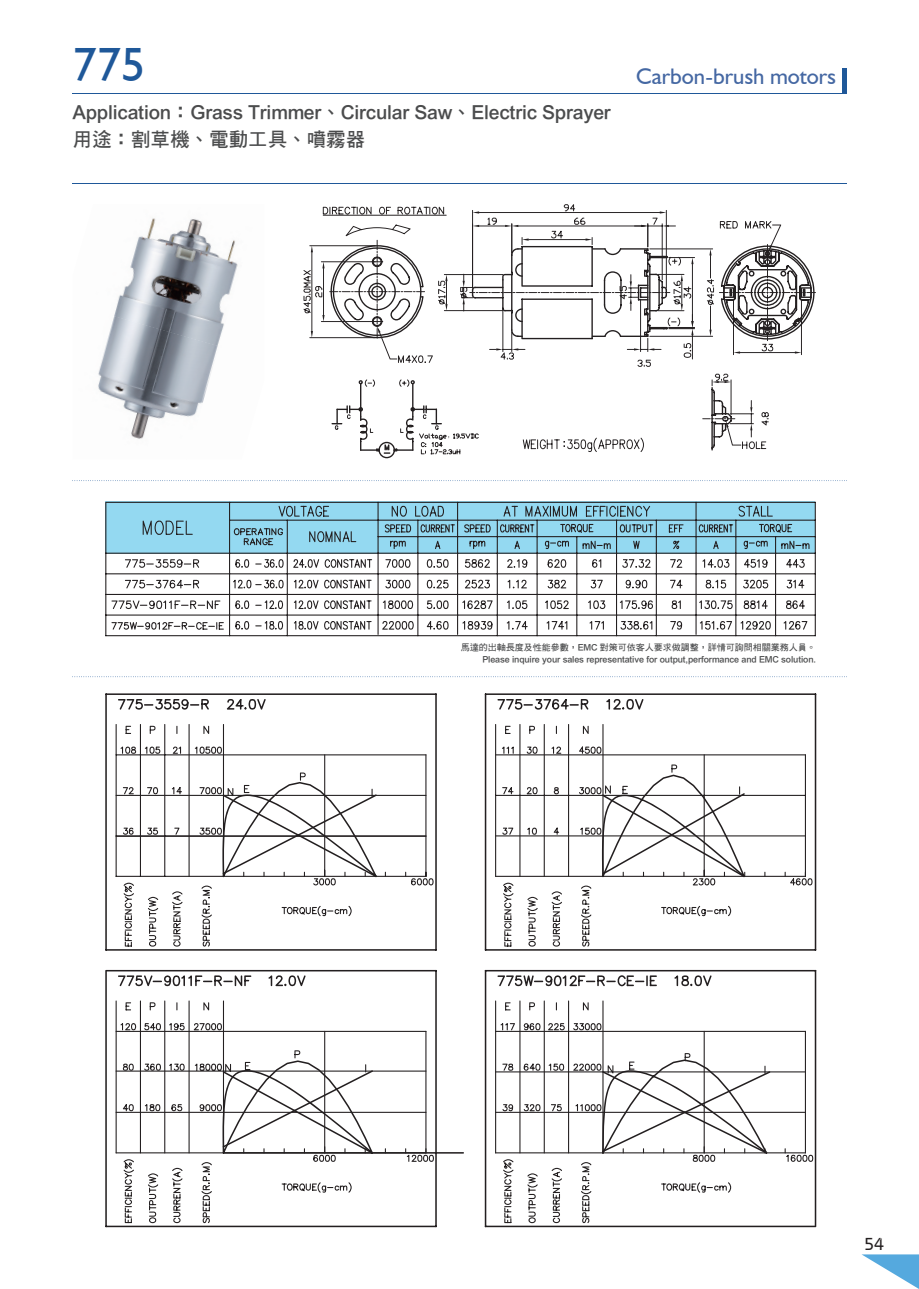
<style>
.page{position:relative;width:919px;height:1289px;background:#fff}
.page>*{position:absolute;margin:0;border:0;box-sizing:border-box;transform-origin:0 0}
.t1{font:48px "Humanist 521 BT";color:#1f5899}
.t2{font:22.5px "Humanist 521 BT";color:#4568a3}
.t3{font:19.5px/27px "DF Hei Bd HKP BF";color:#4b4c4d}
.t4{font:500 18px "Bauhaus Itc TEE";color:#231f20}
.t5{font:9px/12px "DF Hei Bd HKP BF";color:#4b4c4d;text-align:right}
</style>
<div class="page">
<hr style="left:73px;top:94px;width:773px;height:1px;background:#1f5899">
<hr style="left:73px;top:183px;width:773px;height:1px;background:#1f5899">
<hr style="left:842px;top:68px;width:4px;height:26px;background:#1f5899">
<img style="left:117px;top:218px;width:69px;height:86px">
<img style="left:186px;top:219px;width:52px;height:122px">
<img style="left:98px;top:304px;width:121px;height:135px">
<svg style="left:72px;top:480px;width:775px;height:1px"></svg>
<svg style="left:72px;top:676px;width:775px;height:1px"></svg>
<svg style="left:303px;top:204px;width:512px;height:254px"></svg>
<svg style="left:105px;top:502px;width:710px;height:134px"></svg>
<svg style="left:244px;top:621px;width:39px;height:8px"></svg>
<svg style="left:118px;top:699px;width:148px;height:10px"></svg>
<svg style="left:116px;top:724px;width:60px;height:222px"></svg>
<svg style="left:116px;top:746px;width:60px;height:131px"></svg>
<svg style="left:176px;top:724px;width:257px;height:222px"></svg>
<svg style="left:497px;top:699px;width:146px;height:10px"></svg>
<svg style="left:495px;top:724px;width:317px;height:222px"></svg>
<hr style="left:105px;top:949px;width:332px;height:1px;background:#231f20">
<hr style="left:105px;top:693px;width:332px;height:2px;background:#231f20">
<hr style="left:484px;top:693px;width:2px;height:257px;background:#231f20">
<hr style="left:435px;top:693px;width:2px;height:257px;background:#231f20">
<hr style="left:814px;top:693px;width:2px;height:257px;background:#231f20">
<hr style="left:105px;top:693px;width:2px;height:257px;background:#231f20">
<hr style="left:484px;top:949px;width:332px;height:1px;background:#231f20">
<hr style="left:484px;top:693px;width:332px;height:2px;background:#231f20">
<hr style="left:116px;top:835px;width:310px;height:1px;background:#231f20">
<svg style="left:222px;top:774px;width:522px;height:103px"></svg>
<svg style="left:105px;top:969px;width:711px;height:258px"></svg>
<svg style="left:862px;top:1254px;width:56px;height:34px"></svg>
<h1 class="t1" style="left:73px;top:35px;width:74px">775</h1>
<h3 class="t3" style="left:73px;top:99px;width:539px">Application：Grass Trimmer、Circular Saw、Electric Sprayer用途：割草機、電動工具、噴霧器</h3>
<h2 class="t2" style="left:636px;top:63px;width:201px">Carbon-brush motors</h2>
<p class="t5" style="left:460px;top:641px;width:357px">馬達的出軸長度及性能參數，EMC 對策可依客人要求做調整，詳情可詢問相關業務人員。<br>Please inquire your sales representative for output,performance and EMC solution.</p>
<h3 class="t4" style="left:864px;top:1232px;width:21px">54</h3>
</div>
